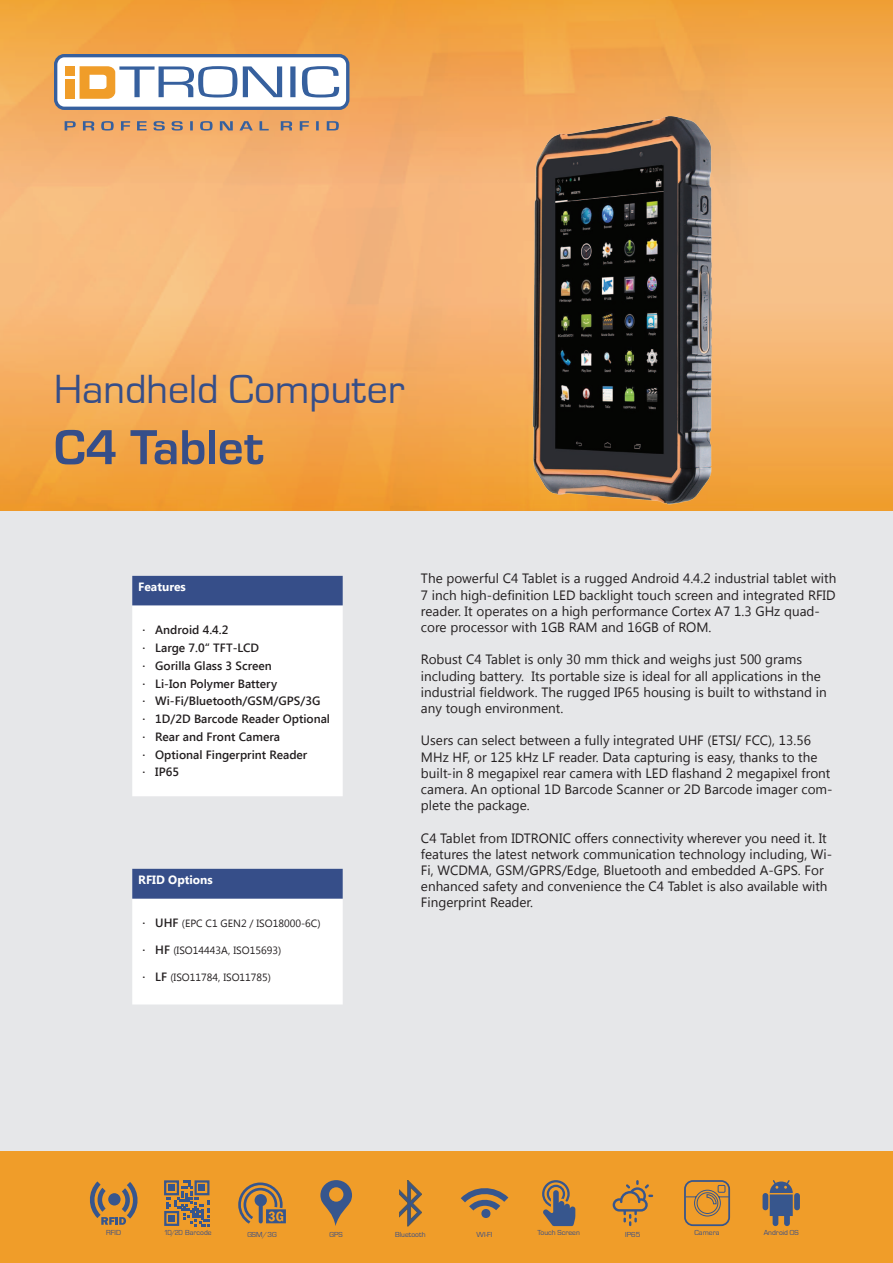
<style>
.page{position:relative;width:893px;height:1263px;background:#fff}
.page>*{position:absolute;margin:0;border:0;box-sizing:border-box;transform-origin:0 0}
.t1{font:700 51px "Eurostile T";color:#364e89}
.t2{font:42px "Eurostile T";color:#364e89}
.t3{font:13.5px/16.2px "Segoe UI";color:#231f20}
.t4{font:600 12px/17.7px "Segoe UI";color:#231f20}
.t5{font:700 12px "Segoe UI";color:#fff}
.t6{font:10.5px "Segoe UI";color:#231f20}
.t7{font:7.5px "Eurostile T";color:#364e89}
.t8{font:7.5px "Eurostile T";color:#364e89;scale:.88 1}
.s1{font-weight:600;font-size:12px}
</style>
<div class="page">
<div style="left:0;top:1px;width:893px;height:1262px;background:#e6e7e9"></div>
<img style="left:0;top:0;width:893px;height:510px">
<div style="left:0;top:1152px;width:893px;height:111px;background:#f09d29"></div>
<div style="left:56px;top:56px;width:292px;height:52px;background:#fff;border-radius:9px"></div>
<div style="left:54px;top:54px;width:295px;height:56px;border:3px solid #36609e;border-radius:9px"></div>
<div style="left:65px;top:66px;width:10px;height:10px;background:#f09d29"></div>
<div style="left:65px;top:79px;width:10px;height:20px;background:#f09d29"></div>
<svg style="left:80px;top:66px;width:259px;height:33px"></svg>
<svg style="left:65px;top:121px;width:274px;height:10px;background:#b89477"></svg>
<img style="left:506px;top:108px;width:229px;height:402px">
<div style="left:135px;top:579px;width:205px;height:214px;background:#fff"></div>
<div style="left:132px;top:576px;width:211px;height:220px;border:6px solid #fff"></div>
<div style="left:135px;top:579px;width:205px;height:23px;background:#364e89"></div>
<div style="left:132px;top:576px;width:211px;height:29px;border:6px solid #364e89"></div>
<div style="left:135px;top:872px;width:205px;height:129px;background:#fff"></div>
<div style="left:132px;top:869px;width:211px;height:135px;border:6px solid #fff"></div>
<div style="left:135px;top:872px;width:205px;height:24px;background:#364e89"></div>
<div style="left:132px;top:869px;width:211px;height:30px;border:6px solid #364e89"></div>
<svg style="left:90px;top:1181px;width:48px;height:44px"></svg>
<svg style="left:164px;top:1180px;width:46px;height:46px"></svg>
<div style="left:199px;top:1184px;width:6px;height:7px;background:#37568d"></div>
<svg style="left:238px;top:1182px;width:48px;height:42px"></svg>
<svg style="left:320px;top:1180px;width:32px;height:46px"></svg>
<svg style="left:399px;top:1180px;width:23px;height:46px"></svg>
<svg style="left:461px;top:1188px;width:47px;height:30px"></svg>
<svg style="left:542px;top:1180px;width:33px;height:46px"></svg>
<svg style="left:613px;top:1180px;width:40px;height:46px"></svg>
<svg style="left:684px;top:1180px;width:46px;height:46px"></svg>
<div style="left:762px;top:1193px;width:6px;height:17px;background:#37568d;border-radius:3px"></div>
<div style="left:794px;top:1193px;width:6px;height:17px;background:#37568d;border-radius:3px"></div>
<svg style="left:770px;top:1180px;width:23px;height:46px"></svg>
<h2 class="t2" style="left:54px;top:367px;width:352px">Handheld Computer</h2>
<h1 class="t1" style="left:54px;top:419px;width:211px">C4 Tablet</h1>
<p class="t5" style="left:138px;top:578px;width:49px">Features</p>
<p class="t4" style="left:142px;top:621px;width:189px">· Android 4.4.2<br>· Large 7.0“ TFT-LCD<br>· Gorilla Glass 3 Screen<br>· Li-Ion Polymer Battery<br>· Wi-Fi/Bluetooth/GSM/GPS/3G<br>· 1D/2D Barcode Reader Optional · Rear and Front Camera<br>· Optional Fingerprint Reader<br>· IP65</p>
<p class="t5" style="left:138px;top:871px;width:76px">RFID Options</p>
<p class="t6" style="left:142px;top:916px;width:180px"><span class="s1">· UHF</span> (EPC C1 GEN2 / ISO18000-6C)</p>
<p class="t6" style="left:142px;top:943px;width:140px"><span class="s1">· HF</span> (ISO14443A, ISO15693)</p>
<p class="t6" style="left:142px;top:970px;width:130px"><span class="s1">· LF</span> (ISO11784, ISO11785)</p>
<p class="t3" style="left:421px;top:570px;width:417px">The powerful C4 Tablet is a rugged Android 4.4.2 industrial tablet with 7 inch high-definition LED backlight touch screen and integrated RFID reader. It operates on a high performance Cortex A7 1.3 GHz quad&shy;core processor with 1GB RAM and 16GB of ROM.</p>
<p class="t3" style="left:421px;top:651px;width:407px">Robust C4 Tablet is only 30 mm thick and weighs just 500 grams including battery. Its portable size is ideal for all applications in the industrial fieldwork. The rugged IP65 housing is built to withstand in any tough environment.</p>
<p class="t3" style="left:421px;top:732px;width:413px">Users can select between a fully integrated UHF (ETSI/ FCC), 13.56<br>MHz HF, or 125 kHz LF reader. Data capturing is easy, thanks to the built-in 8 megapixel rear camera with LED flashand 2 megapixel front camera. An optional 1D Barcode Scanner or 2D Barcode imager com&shy;plete the package.</p>
<p class="t3" style="left:421px;top:829px;width:413px">C4 Tablet from IDTRONIC offers connectivity wherever you need it. It features the latest network communication technology including, Wi-Fi, WCDMA, GSM/GPRS/Edge, Bluetooth and embedded A-GPS. For enhanced safety and convenience the C4 Tablet is also available with Fingerprint Reader.</p>
<p class="t7" style="left:106px;top:1229px;width:16px">RFID</p>
<p class="t8" style="left:164px;top:1229px;width:56px">1D/2D Barcode</p>
<p class="t7" style="left:247px;top:1230px;width:31px">GSM/3G</p>
<p class="t7" style="left:330px;top:1230px;width:15px">GPS</p>
<p class="t7" style="left:395px;top:1230px;width:32px">Bluetooth</p>
<p class="t7" style="left:477px;top:1230px;width:17px">WI-FI</p>
<p class="t7" style="left:537px;top:1229px;width:44px">Touch Screen</p>
<p class="t7" style="left:625px;top:1230px;width:17px">IP65</p>
<p class="t7" style="left:694px;top:1229px;width:27px">Camera</p>
<p class="t7" style="left:764px;top:1229px;width:37px">Android OS</p>
</div>
